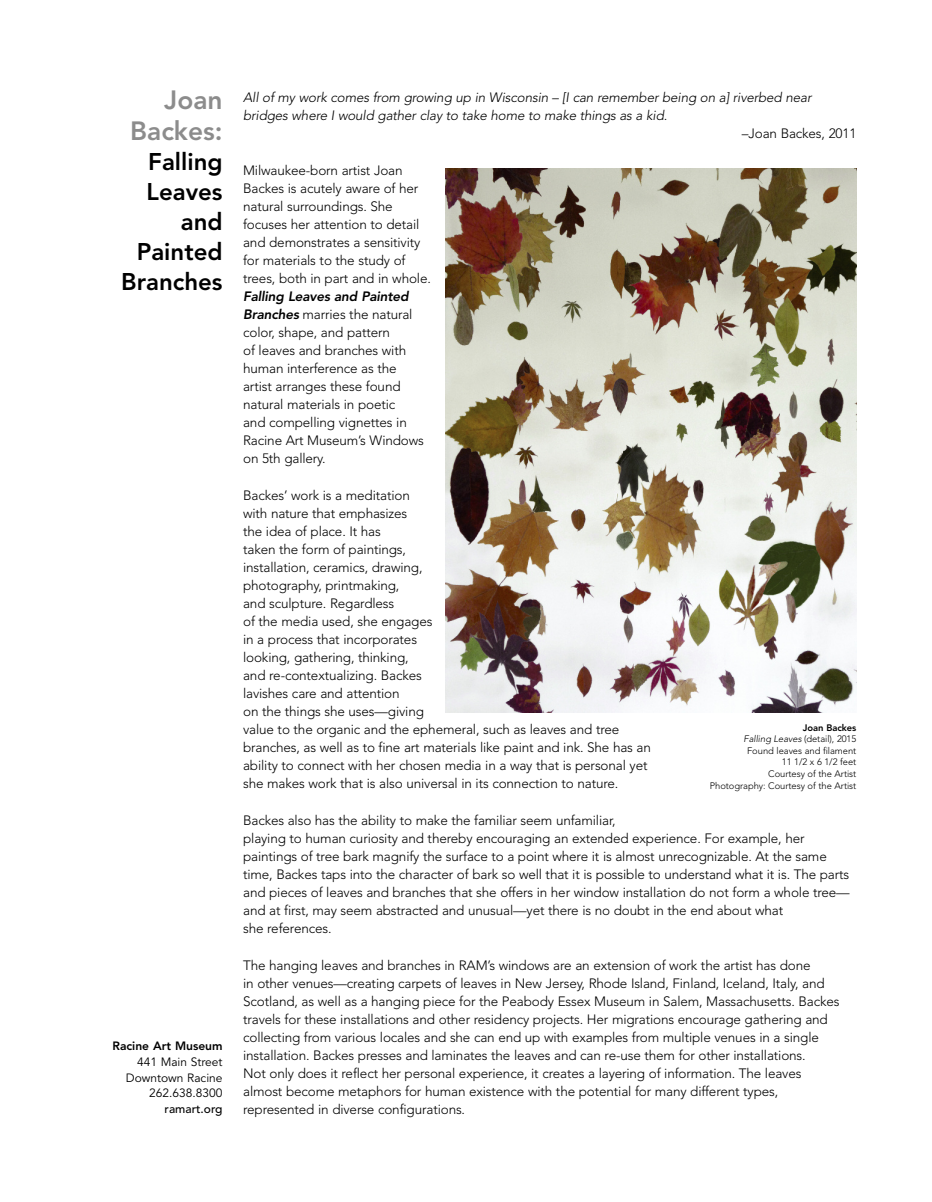
<style>
.page{position:relative;width:932px;height:1202px;background:#fff}
.page>*{position:absolute;margin:0;border:0;box-sizing:border-box;transform-origin:0 0}
.t1{font:800 26.25px/30.8px "Avenir";color:#8c8c8c;text-align:right}
.t2{font:800 24px/30px "Avenir";color:#000;text-align:right}
.t3{font:300 13.5px/18px "Avenir";letter-spacing:-.01em;color:#000}
.t4{font:italic 300 13.5px/18px "Avenir";letter-spacing:-.01em;color:#000}
.t5{font:12px/15.8px "Avenir";color:#000;text-align:right}
.t6{font:800 12px "Avenir";color:#000}
.t7{font:500 12px "Avenir";color:#000}
.t8{font:300 9.3px/11.7px "Avenir";letter-spacing:-.005em;color:#000;text-align:right}
.s1{font-weight:800;font-style:italic}
.s2{font-weight:800}
.s3{font-style:italic}
</style>
<div class="page">
<img style="left:446px;top:168px;width:410px;height:544px">
<h1 class="t1" style="left:130px;top:87px;width:94px">Joan<br>Backes:</h1>
<h2 class="t2" style="left:121px;top:148px;width:103px">Falling<br>Leaves and<br>Painted<br>Branches</h2>
<p class="t6" style="left:112px;top:1041px;width:112px">Racine Art Museum</p>
<p class="t5" style="left:126px;top:1054px;width:98px">441 Main Street<br>Downtown Racine<br>262.638.8300</p>
<p class="t7" style="left:164px;top:1104px;width:60px">ramart.org</p>
<p class="t4" style="left:243px;top:89px;width:570px">All of my work comes from growing up in Wisconsin – [I can remember being on a] riverbed near bridges where I would gather clay to take home to make things as a kid.</p>
<p class="t3" style="left:741px;top:125px;width:116px">–Joan Backes, 2011</p>
<p class="t3" style="left:243px;top:162px;width:189px">Milwaukee-born artist Joan<br>Backes is acutely aware of her natural surroundings. She focuses her attention to detail and demonstrates a sensitivity for materials to the study of trees, both in part and in whole.</p>
<p class="t3" style="left:243px;top:288px;width:182px"><span class="s1">Falling Leaves and Painted<br>Branches</span> marries the natural color, shape, and pattern<br>of leaves and branches with human interference as the artist arranges these found natural materials in poetic<br>and compelling vignettes in<br>Racine Art Museum’s Windows on 5th gallery.</p>
<p class="t3" style="left:243px;top:487px;width:409px">Backes’ work is a meditation<br>with nature that emphasizes<br>the idea of place. It has<br>taken the form of paintings,<br>installation, ceramics, drawing,<br>photography, printmaking,<br>and sculpture. Regardless<br>of the media used, she engages<br>in a process that incorporates<br>looking, gathering, thinking,<br>and re-contextualizing. Backes<br>lavishes care and attention<br>on the things she uses—giving<br>value to the organic and the ephemeral, such as leaves and tree branches, as well as to fine art materials like paint and ink. She has an ability to connect with her chosen media in a way that is personal yet she makes work that is also universal in its connection to nature.</p>
<p class="t3" style="left:243px;top:812px;width:608px">Backes also has the ability to make the familiar seem unfamiliar,<br>playing to human curiosity and thereby encouraging an extended experience. For example, her paintings of tree bark magnify the surface to a point where it is almost unrecognizable. At the same time, Backes taps into the character of bark so well that it is possible to understand what it is. The parts and pieces of leaves and branches that she offers in her window installation do not form a whole tree— and at first, may seem abstracted and unusual—yet there is no doubt in the end about what<br>she references.</p>
<p class="t3" style="left:243px;top:957px;width:598px">The hanging leaves and branches in RAM’s windows are an extension of work the artist has done<br>in other venues—creating carpets of leaves in New Jersey, Rhode Island, Finland, Iceland, Italy, and Scotland, as well as a hanging piece for the Peabody Essex Museum in Salem, Massachusetts. Backes travels for these installations and other residency projects. Her migrations encourage gathering and collecting from various locales and she can end up with examples from multiple venues in a single installation. Backes presses and laminates the leaves and can re-use them for other installations.<br>Not only does it reflect her personal experience, it creates a layering of information. The leaves almost become metaphors for human existence with the potential for many different types, represented in diverse configurations.</p>
<p class="t8" style="left:710px;top:722px;width:148px"><span class="s2">Joan Backes<br></span><span class="s3">Falling Leaves</span> (detail), 2015<br>Found leaves and filament<br>11 1/2 x 6 1/2 feet<br>Courtesy of the Artist<br>Photography: Courtesy of the Artist</p>
</div>
